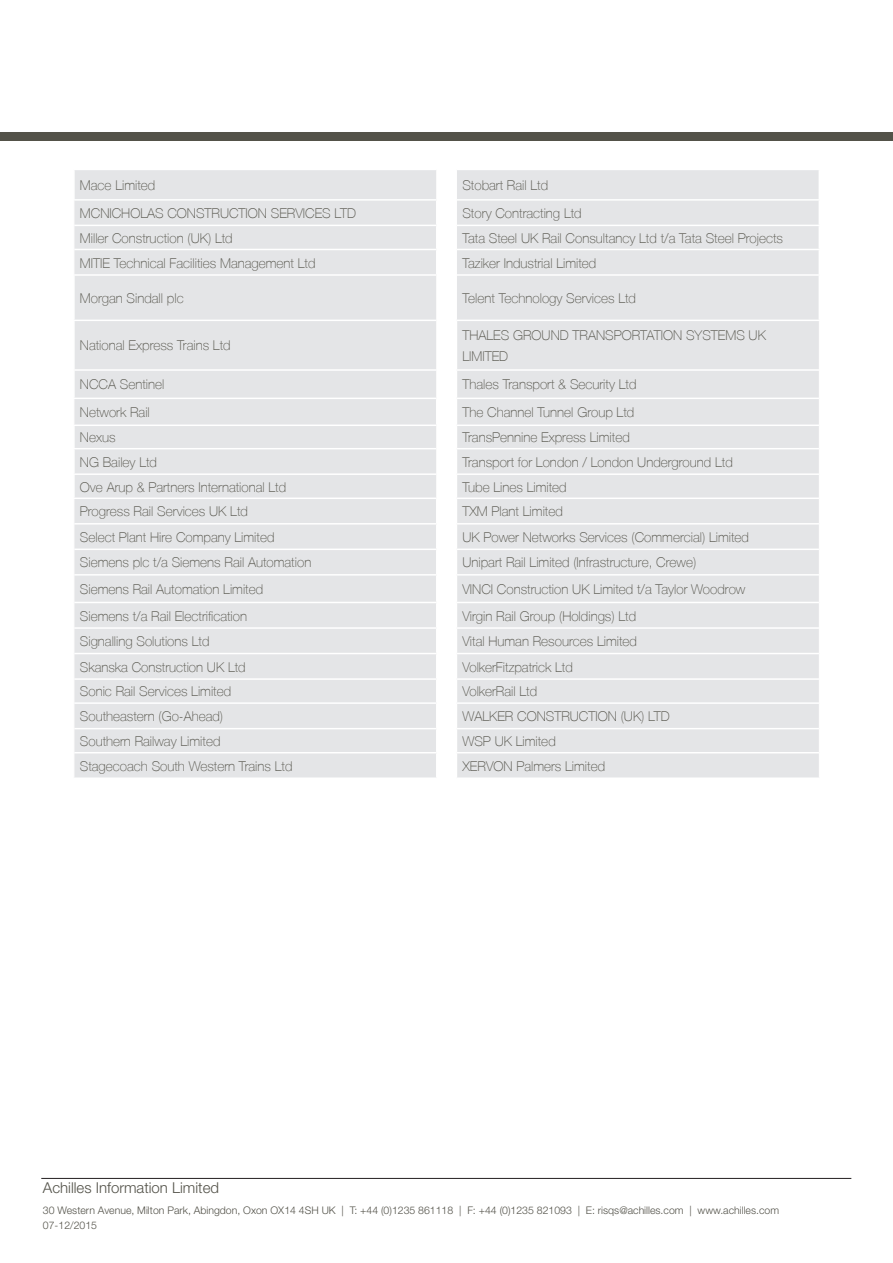
<style>
.page{position:relative;width:893px;height:1263px;background:#fff}
.page>*{position:absolute;margin:0;border:0;box-sizing:border-box;transform-origin:0 0}
.t1{font:300 15px "Helvetica Neue LT Std";color:#535249}
.t2{font:100 13.5px/21px "Helvetica Neue LT";color:#535249}
.body{font:300 10.5px "Helvetica Neue LT Std";color:#535249}
</style>
<div class="page">
<div style="left:0;top:132px;width:893px;height:9px;background:#535249"></div>
<hr style="left:41px;top:1178px;width:810px;height:1px;background:#231f20">
<div style="left:75px;top:170px;width:744px;height:607px;background:#e4e5e7"></div>
<hr style="left:73px;top:199px;width:364px;height:2px;background:#fff">
<hr style="left:74px;top:225px;width:363px;height:1px;background:#fff">
<hr style="left:457px;top:225px;width:363px;height:1px;background:#fff">
<hr style="left:73px;top:274px;width:364px;height:2px;background:#fff">
<hr style="left:73px;top:320px;width:363px;height:1px;background:#fff">
<hr style="left:73px;top:369px;width:363px;height:2px;background:#fff">
<hr style="left:73px;top:398px;width:364px;height:1px;background:#fff">
<hr style="left:73px;top:424px;width:364px;height:2px;background:#fff">
<hr style="left:73px;top:448px;width:363px;height:1px;background:#fff">
<hr style="left:73px;top:473px;width:363px;height:2px;background:#fff">
<hr style="left:74px;top:249px;width:363px;height:1px;background:#fff">
<hr style="left:73px;top:497px;width:364px;height:2px;background:#fff">
<hr style="left:74px;top:523px;width:363px;height:1px;background:#fff">
<hr style="left:456px;top:369px;width:363px;height:2px;background:#fff">
<hr style="left:456px;top:398px;width:363px;height:1px;background:#fff">
<hr style="left:456px;top:424px;width:363px;height:2px;background:#fff">
<hr style="left:74px;top:549px;width:363px;height:1px;background:#fff">
<hr style="left:74px;top:574px;width:363px;height:2px;background:#fff">
<hr style="left:74px;top:602px;width:363px;height:1px;background:#fff">
<hr style="left:456px;top:448px;width:363px;height:1px;background:#fff">
<hr style="left:456px;top:473px;width:363px;height:2px;background:#fff">
<hr style="left:456px;top:497px;width:363px;height:2px;background:#fff">
<hr style="left:456px;top:523px;width:363px;height:1px;background:#fff">
<hr style="left:456px;top:549px;width:363px;height:1px;background:#fff">
<hr style="left:456px;top:574px;width:363px;height:2px;background:#fff">
<hr style="left:456px;top:602px;width:363px;height:1px;background:#fff">
<hr style="left:456px;top:627px;width:363px;height:2px;background:#fff">
<hr style="left:456px;top:653px;width:363px;height:1px;background:#fff">
<hr style="left:456px;top:678px;width:363px;height:2px;background:#fff">
<hr style="left:456px;top:702px;width:363px;height:2px;background:#fff">
<hr style="left:456px;top:728px;width:363px;height:1px;background:#fff">
<hr style="left:456px;top:752px;width:363px;height:1px;background:#fff">
<hr style="left:457px;top:199px;width:363px;height:2px;background:#fff">
<hr style="left:457px;top:249px;width:363px;height:1px;background:#fff">
<hr style="left:457px;top:274px;width:363px;height:2px;background:#fff">
<hr style="left:74px;top:627px;width:363px;height:2px;background:#fff">
<hr style="left:74px;top:653px;width:363px;height:1px;background:#fff">
<hr style="left:74px;top:678px;width:363px;height:2px;background:#fff">
<hr style="left:74px;top:702px;width:363px;height:2px;background:#fff">
<hr style="left:74px;top:728px;width:363px;height:1px;background:#fff">
<hr style="left:74px;top:752px;width:363px;height:1px;background:#fff">
<svg style="left:74px;top:201px;width:1px;height:73px"></svg>
<svg style="left:74px;top:399px;width:1px;height:25px"></svg>
<svg style="left:436px;top:170px;width:21px;height:607px"></svg>
<hr style="left:456px;top:275px;width:1px;height:45px;background:#fff">
<svg style="left:74px;top:499px;width:1px;height:278px"></svg>
<hr style="left:456px;top:320px;width:364px;height:1px;background:#fff">
<p class="t2" style="left:80px;top:175px;width:77px">Mace Limited</p>
<p class="t2" style="left:462px;top:175px;width:87px">Stobart Rail Ltd</p>
<p class="t2" style="left:80px;top:203px;width:278px">MCNICHOLAS CONSTRUCTION SERVICES LTD</p>
<p class="t2" style="left:462px;top:203px;width:121px">Story Contracting Ltd</p>
<p class="t2" style="left:80px;top:227px;width:154px">Miller Construction (UK) Ltd</p>
<p class="t2" style="left:462px;top:227px;width:322px">Tata Steel UK Rail Consultancy Ltd t/a Tata Steel Projects</p>
<p class="t2" style="left:80px;top:252px;width:237px">MITIE Technical Facilities Management Ltd</p>
<p class="t2" style="left:462px;top:252px;width:135px">Taziker Industrial Limited</p>
<p class="t2" style="left:80px;top:288px;width:105px">Morgan Sindall plc</p>
<p class="t2" style="left:462px;top:288px;width:175px">Telent Technology Services Ltd</p>
<p class="t2" style="left:80px;top:335px;width:152px">National Express Trains Ltd</p>
<p class="t2" style="left:462px;top:325px;width:305px">THALES GROUND TRANSPORTATION SYSTEMS UK<br>LIMITED</p>
<p class="t2" style="left:80px;top:374px;width:86px">NCCA Sentinel</p>
<p class="t2" style="left:462px;top:374px;width:176px">Thales Transport &amp; Security Ltd</p>
<p class="t2" style="left:80px;top:402px;width:71px">Network Rail</p>
<p class="t2" style="left:462px;top:402px;width:173px">The Channel Tunnel Group Ltd</p>
<p class="t2" style="left:80px;top:427px;width:37px">Nexus</p>
<p class="t2" style="left:462px;top:427px;width:169px">TransPennine Express Limited</p>
<p class="t2" style="left:80px;top:451px;width:79px">NG Bailey Ltd</p>
<p class="t2" style="left:462px;top:451px;width:272px">Transport for London / London Underground Ltd</p>
<p class="t2" style="left:80px;top:476px;width:208px">Ove Arup &amp; Partners International Ltd</p>
<p class="t2" style="left:462px;top:476px;width:106px">Tube Lines Limited</p>
<p class="t2" style="left:80px;top:501px;width:170px">Progress Rail Services UK Ltd</p>
<p class="t2" style="left:462px;top:501px;width:102px">TXM Plant Limited</p>
<p class="t2" style="left:80px;top:526px;width:196px">Select Plant Hire Company Limited</p>
<p class="t2" style="left:462px;top:526px;width:288px">UK Power Networks Services (Commercial) Limited</p>
<p class="t2" style="left:80px;top:552px;width:233px">Siemens plc t/a Siemens Rail Automation</p>
<p class="t2" style="left:462px;top:552px;width:235px">Unipart Rail Limited (Infrastructure, Crewe)</p>
<p class="t2" style="left:80px;top:579px;width:185px">Siemens Rail Automation Limited</p>
<p class="t2" style="left:462px;top:579px;width:284px">VINCI Construction UK Limited t/a Taylor Woodrow</p>
<p class="t2" style="left:80px;top:605px;width:169px">Siemens t/a Rail Electrification</p>
<p class="t2" style="left:462px;top:605px;width:175px">Virgin Rail Group (Holdings) Ltd</p>
<p class="t2" style="left:80px;top:631px;width:131px">Signalling Solutions Ltd</p>
<p class="t2" style="left:462px;top:631px;width:176px">Vital Human Resources Limited</p>
<p class="t2" style="left:80px;top:656px;width:167px">Skanska Construction UK Ltd</p>
<p class="t2" style="left:462px;top:656px;width:112px">VolkerFitzpatrick Ltd</p>
<p class="t2" style="left:80px;top:681px;width:153px">Sonic Rail Services Limited</p>
<p class="t2" style="left:462px;top:681px;width:76px">VolkerRail Ltd</p>
<p class="t2" style="left:80px;top:706px;width:145px">Southeastern (Go-Ahead)</p>
<p class="t2" style="left:462px;top:706px;width:209px">WALKER CONSTRUCTION (UK) LTD</p>
<p class="t2" style="left:80px;top:731px;width:142px">Southern Railway Limited</p>
<p class="t2" style="left:462px;top:731px;width:95px">WSP UK Limited</p>
<p class="t2" style="left:80px;top:755px;width:214px">Stagecoach South Western Trains Ltd</p>
<p class="t2" style="left:462px;top:755px;width:144px">XERVON Palmers Limited</p>
<p class="t1" style="left:43px;top:1178px;width:178px">Achilles Information Limited</p>
<p class="body" style="left:43px;top:1204px;width:738px">30 Western Avenue, Milton Park, Abingdon, Oxon OX14 4SH UK | T: +44 (0)1235 861118 | F: +44 (0)1235 821093 | E: risqs@achilles.com | www.achilles.com</p>
<p class="body" style="left:43px;top:1218px;width:56px">07-12/2015</p>
</div>
